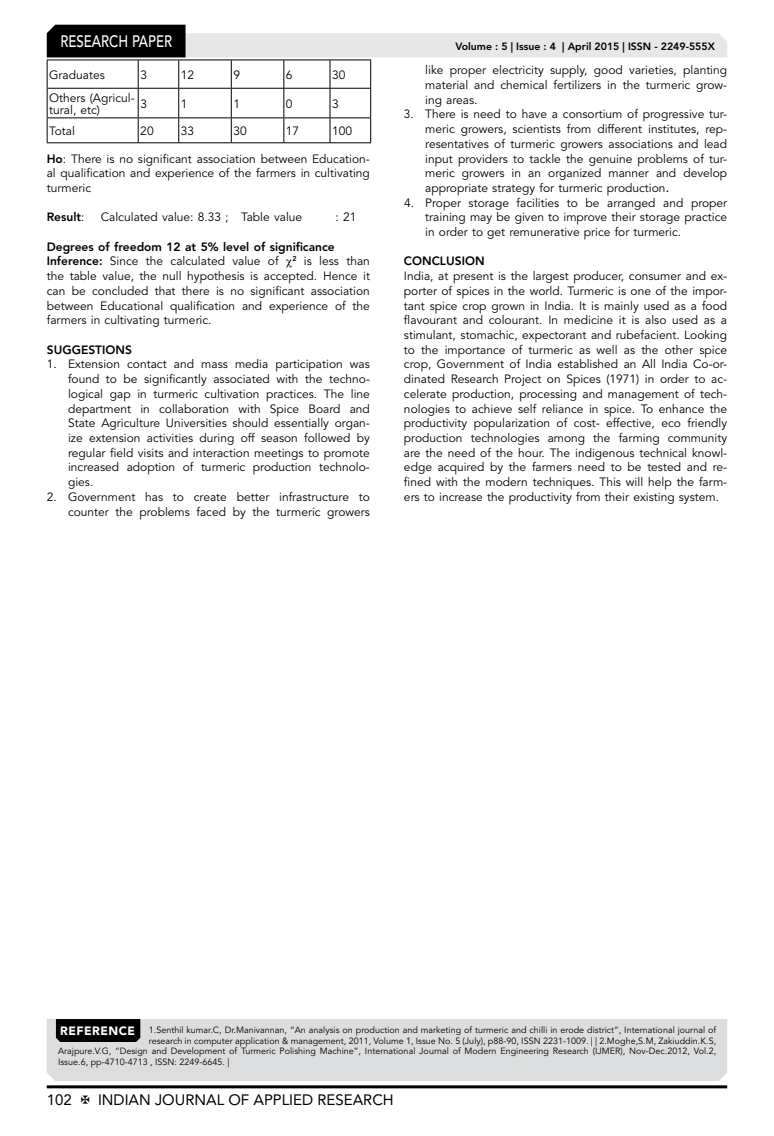
<style>
.page{position:relative;width:774px;height:1136px;background:#fff}
.page>*{position:absolute;margin:0;border:0;box-sizing:border-box;transform-origin:0 0}
.t1{font:500 16.5px "Avenir LT Std";color:#fff;scale:.8 1}
.t2{font:15px "Avenir LT Std";color:#000}
.t3{font:12px/14.7px "Avenir LT Std";color:#000;text-align:justify}
.t4{font:800 12px "Avenir LT Std";color:#000}
.t5{font:800 10.5px "Avenir LT Std";color:#000}
.t6{font:9px "Avenir LT Std";color:#000}
.s1{font-weight:800}
.s2{font-weight:400}
.s3{font-size:15px}
.s4{font-weight:900;font-size:12px;color:#fff}
</style>
<div class="page">
<hr style="left:47px;top:1085px;width:680px;height:3px;background:#000">
<div style="left:47px;top:1019px;width:680px;height:61px;background:#dcddde"></div>
<div style="left:56px;top:1019px;width:84px;height:22px;background:#000"></div>
<svg style="left:47px;top:25px;width:680px;height:118px"></svg>
<hr style="left:47px;top:142px;width:91px;height:1px;background:#000">
<hr style="left:138px;top:142px;width:41px;height:1px;background:#000">
<hr style="left:179px;top:142px;width:52px;height:1px;background:#000">
<hr style="left:231px;top:142px;width:53px;height:1px;background:#000">
<hr style="left:284px;top:142px;width:46px;height:1px;background:#000">
<hr style="left:330px;top:142px;width:41px;height:1px;background:#000">
<h1 class="t1" style="left:60px;top:32px;width:139px">RESEARCH PAPER</h1>
<p class="t3" style="left:49px;top:67px;width:57px">Graduates</p>
<p class="t3" style="left:140px;top:67px;width:8px">3</p>
<p class="t3" style="left:181px;top:67px;width:15px">12</p>
<p class="t3" style="left:233px;top:67px;width:8px">9</p>
<p class="t3" style="left:286px;top:67px;width:8px">6</p>
<p class="t3" style="left:332px;top:67px;width:15px">30</p>
<p class="t3" style="left:49px;top:92px;width:87px;line-height:12px">Others (Agricul&shy;tural, etc)</p>
<p class="t3" style="left:140px;top:96px;width:8px">3</p>
<p class="t3" style="left:181px;top:96px;width:8px">1</p>
<p class="t3" style="left:233px;top:96px;width:8px">1</p>
<p class="t3" style="left:286px;top:96px;width:8px">0</p>
<p class="t3" style="left:332px;top:96px;width:8px">3</p>
<p class="t3" style="left:49px;top:124px;width:27px">Total</p>
<p class="t3" style="left:140px;top:124px;width:15px">20</p>
<p class="t3" style="left:181px;top:124px;width:15px">33</p>
<p class="t3" style="left:233px;top:124px;width:15px">30</p>
<p class="t3" style="left:286px;top:124px;width:15px">17</p>
<p class="t3" style="left:332px;top:124px;width:22px">100</p>
<p class="t3" style="left:47px;top:151px;width:325px"><span class="s1">Ho</span>: There is no significant association between Education&shy;al qualification and experience of the farmers in cultivating turmeric</p>
<p class="t4" style="left:47px;top:210px;width:39px">Result<span class="s2">:</span></p>
<p class="t3" style="left:101px;top:210px;width:203px">Calculated value: 8.33 ; Table value</p>
<p class="t3" style="left:336px;top:210px;width:22px">: 21</p>
<p class="t3" style="left:47px;top:239px;width:325px;text-align:left"><span class="s1">Degrees of freedom 12 at 5% level of significance Inference:</span> Since the calculated value of <sup>2</sup> is less than the table value, the null hypothesis is accepted. Hence it can be concluded that there is no significant association between Educational qualification and experience of the farmers in cultivating turmeric.</p>
<p class="t4" style="left:47px;top:342px;width:87px">SUGGESTIONS</p>
<p class="t3" style="left:68px;top:357px;width:303px;text-indent:-21px">1. Extension contact and mass media participation was found to be significantly associated with the techno&shy;logical gap in turmeric cultivation practices. The line department in collaboration with Spice Board and State Agriculture Universities should essentially organ&shy;ize extension activities during off season followed by regular field visits and interaction meetings to promote increased adoption of turmeric production technolo&shy;gies.</p>
<p class="t3" style="left:47px;top:489px;width:325px;text-align:right">2. Government has to create better infrastructure to counter the problems faced by the turmeric growers</p>
<p class="t5" style="left:455px;top:41px;width:261px">Volume : 5 | Issue : 4 | April 2015 | ISSN - 2249-555X</p>
<p class="t3" style="left:425px;top:63px;width:303px">like proper electricity supply, good varieties, planting material and chemical fertilizers in the turmeric grow&shy;ing areas.</p>
<p class="t3" style="left:425px;top:107px;width:303px;text-indent:-21px">3. There is need to have a consortium of progressive tur&shy;meric growers, scientists from different institutes, rep&shy;resentatives of turmeric growers associations and lead input providers to tackle the genuine problems of tur&shy;meric growers in an organized manner and develop appropriate strategy for turmeric production<span class="s3">.</span></p>
<p class="t3" style="left:425px;top:195px;width:303px;text-indent:-21px">4. Proper storage facilities to be arranged and proper training may be given to improve their storage practice in order to get remunerative price for turmeric.</p>
<p class="t4" style="left:404px;top:254px;width:82px">CONCLUSION</p>
<p class="t3" style="left:404px;top:269px;width:325px">India, at present is the largest producer, consumer and ex&shy;porter of spices in the world. Turmeric is one of the impor&shy;tant spice crop grown in India. It is mainly used as a food flavourant and colourant. In medicine it is also used as a stimulant, stomachic, expectorant and rubefacient. Looking to the importance of turmeric as well as the other spice crop, Government of India established an All India Co-or&shy;dinated Research Project on Spices (1971) in order to ac&shy;celerate production, processing and management of tech&shy;nologies to achieve self reliance in spice. To enhance the productivity popularization of cost- effective, eco friendly production technologies among the farming community are the need of the hour. The indigenous technical knowl&shy;edge acquired by the farmers need to be tested and re&shy;fined with the modern techniques. This will help the farm&shy;ers to increase the productivity from their existing system.</p>
<p class="t6" style="left:60px;top:1024px;width:657px"><span class="s4">REFERENCE</span> 1.Senthil kumar.C, Dr.Manivannan, “An analysis on production and marketing of turmeric and chilli in erode district”, International journal of</p>
<p class="t6" style="left:149px;top:1035px;width:569px">research in computer application &amp; management, 2011, Volume 1, Issue No. 5 (July), p88-90, ISSN 2231-1009. | | 2.Moghe,S.M, Zakiuddin.K.S,</p>
<p class="t6" style="left:58px;top:1045px;width:660px">Arajpure.V.G, “Design and Development of Turmeric Polishing Machine”, International Journal of Modern Engineering Research (IJMER), Nov-Dec.2012, Vol.2,</p>
<p class="t6" style="left:58px;top:1056px;width:173px">Issue.6, pp-4710-4713 , ISSN: 2249-6645. |</p>
<p class="t2" style="left:47px;top:1090px;width:27px">102</p>
<p class="t2" style="left:98px;top:1090px;width:297px">INDIAN JOURNAL OF APPLIED RESEARCH</p>
</div>
